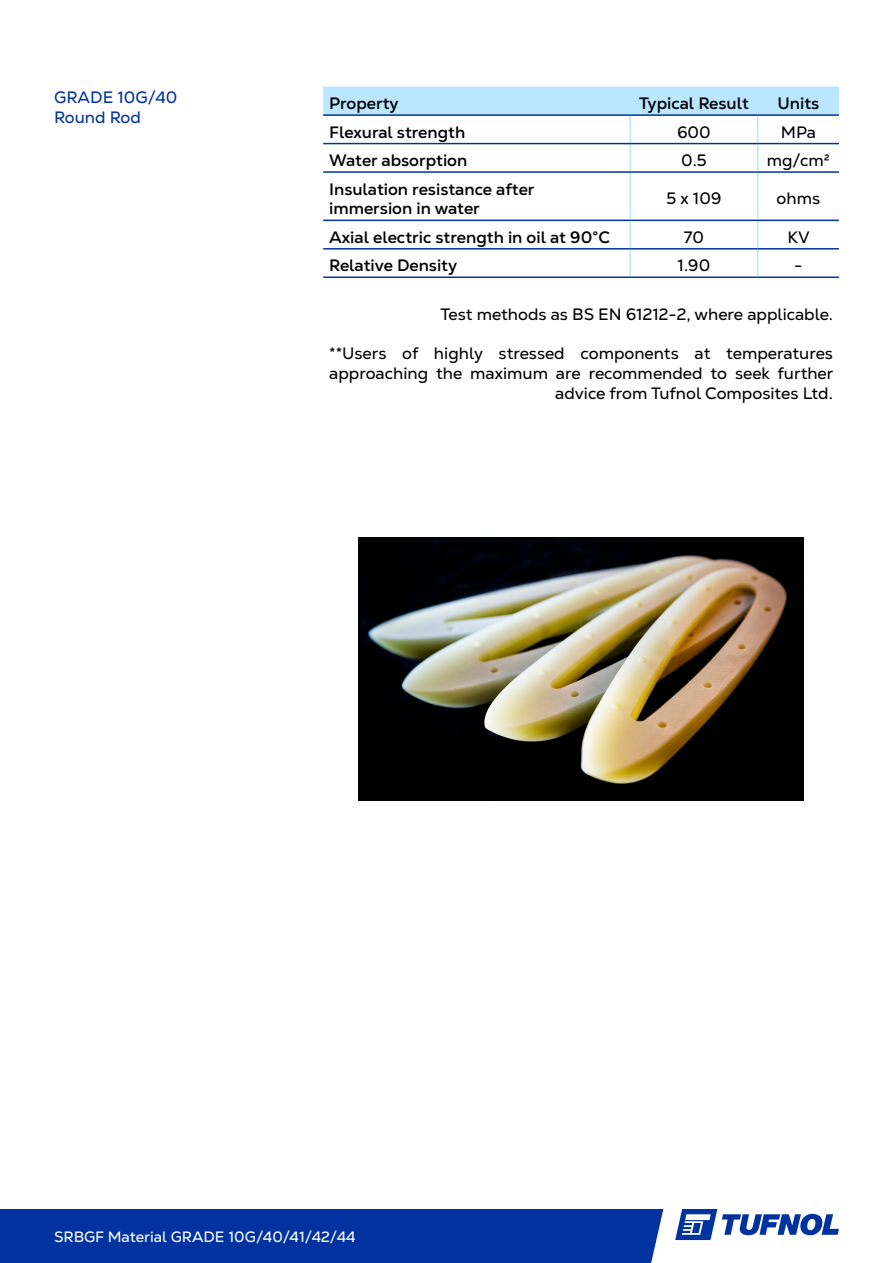
<style>
.page{position:relative;width:893px;height:1263px;background:#fff}
.page>*{position:absolute;margin:0;border:0;box-sizing:border-box;transform-origin:0 0}
.t1{font:16.5px/19.8px "Nexa Text";color:#000;text-align:right}
.t2{font:700 16.5px "Nexa Text";color:#000}
.t3{font:16.5px "Nexa Text";color:#0033a0}
.t4{font:15px "Nexa Text";color:#fff}
</style>
<div class="page">
<div style="left:0;top:1209px;width:663px;height:54px;background:#0033a0"></div>
<svg style="left:675px;top:1209px;width:164px;height:31px"></svg>
<svg style="left:323px;top:87px;width:516px;height:84px"></svg>
<hr style="left:629px;top:173px;width:2px;height:47px;background:#bae6ff">
<hr style="left:757px;top:173px;width:1px;height:47px;background:#bae6ff">
<hr style="left:629px;top:221px;width:2px;height:27px;background:#bae6ff">
<hr style="left:629px;top:250px;width:2px;height:26px;background:#bae6ff">
<svg style="left:757px;top:221px;width:1px;height:55px"></svg>
<hr style="left:323px;top:114px;width:307px;height:2px;background:#0033a0">
<hr style="left:630px;top:114px;width:128px;height:2px;background:#0033a0">
<hr style="left:758px;top:114px;width:81px;height:2px;background:#0033a0">
<hr style="left:323px;top:143px;width:307px;height:1px;background:#0033a0">
<hr style="left:630px;top:143px;width:128px;height:1px;background:#0033a0">
<hr style="left:758px;top:143px;width:81px;height:1px;background:#0033a0">
<hr style="left:323px;top:171px;width:307px;height:2px;background:#0033a0">
<hr style="left:630px;top:171px;width:128px;height:2px;background:#0033a0">
<hr style="left:758px;top:171px;width:81px;height:2px;background:#0033a0">
<hr style="left:323px;top:220px;width:307px;height:1px;background:#0033a0">
<hr style="left:630px;top:220px;width:128px;height:1px;background:#0033a0">
<hr style="left:758px;top:220px;width:81px;height:1px;background:#0033a0">
<hr style="left:323px;top:248px;width:307px;height:2px;background:#0033a0">
<hr style="left:630px;top:248px;width:128px;height:2px;background:#0033a0">
<hr style="left:758px;top:248px;width:81px;height:2px;background:#0033a0">
<hr style="left:323px;top:276px;width:307px;height:2px;background:#0033a0">
<hr style="left:630px;top:276px;width:128px;height:2px;background:#0033a0">
<hr style="left:758px;top:276px;width:81px;height:2px;background:#0033a0">
<img style="left:358px;top:537px;width:446px;height:263px">
<p class="t3" style="left:54px;top:87px;width:125px">GRADE 10G/40</p>
<p class="t3" style="left:54px;top:107px;width:88px">Round Rod</p>
<p class="t2" style="left:329px;top:93px;width:71px">Property</p>
<p class="t2" style="left:639px;top:93px;width:111px">Typical Result</p>
<p class="t2" style="left:777px;top:93px;width:43px">Units</p>
<p class="t2" style="left:329px;top:121px;width:138px">Flexural strength</p>
<p class="t1" style="left:677px;top:122px;width:35px">600</p>
<p class="t1" style="left:781px;top:122px;width:37px">MPa</p>
<p class="t2" style="left:329px;top:150px;width:140px">Water absorption</p>
<p class="t1" style="left:681px;top:150px;width:27px">0.5</p>
<p class="t1" style="left:767px;top:150px;width:65px">mg/cm2</p>
<p class="t2" style="left:329px;top:178px;width:207px">Insulation resistance after</p>
<p class="t2" style="left:329px;top:198px;width:152px">immersion in water</p>
<p class="t1" style="left:666px;top:189px;width:57px">5 x 109</p>
<p class="t1" style="left:777px;top:189px;width:45px">ohms</p>
<p class="t2" style="left:329px;top:227px;width:282px">Axial electric strength in oil at 90°C</p>
<p class="t1" style="left:684px;top:227px;width:22px">70</p>
<p class="t1" style="left:787px;top:227px;width:24px">KV</p>
<p class="t2" style="left:329px;top:255px;width:130px">Relative Density</p>
<p class="t1" style="left:678px;top:255px;width:34px">1.90</p>
<p class="t1" style="left:794px;top:255px;width:10px">-</p>
<p class="t1" style="left:440px;top:304px;width:394px">Test methods as BS EN 61212-2, where applicable.</p>
<p class="t1" style="left:329px;top:343px;width:506px">**Users of highly stressed components at temperatures approaching the maximum are recommended to seek further advice from Tufnol Composites Ltd.</p>
<p class="t4" style="left:54px;top:1228px;width:303px">SRBGF Material GRADE 10G/40/41/42/44</p>
</div>
